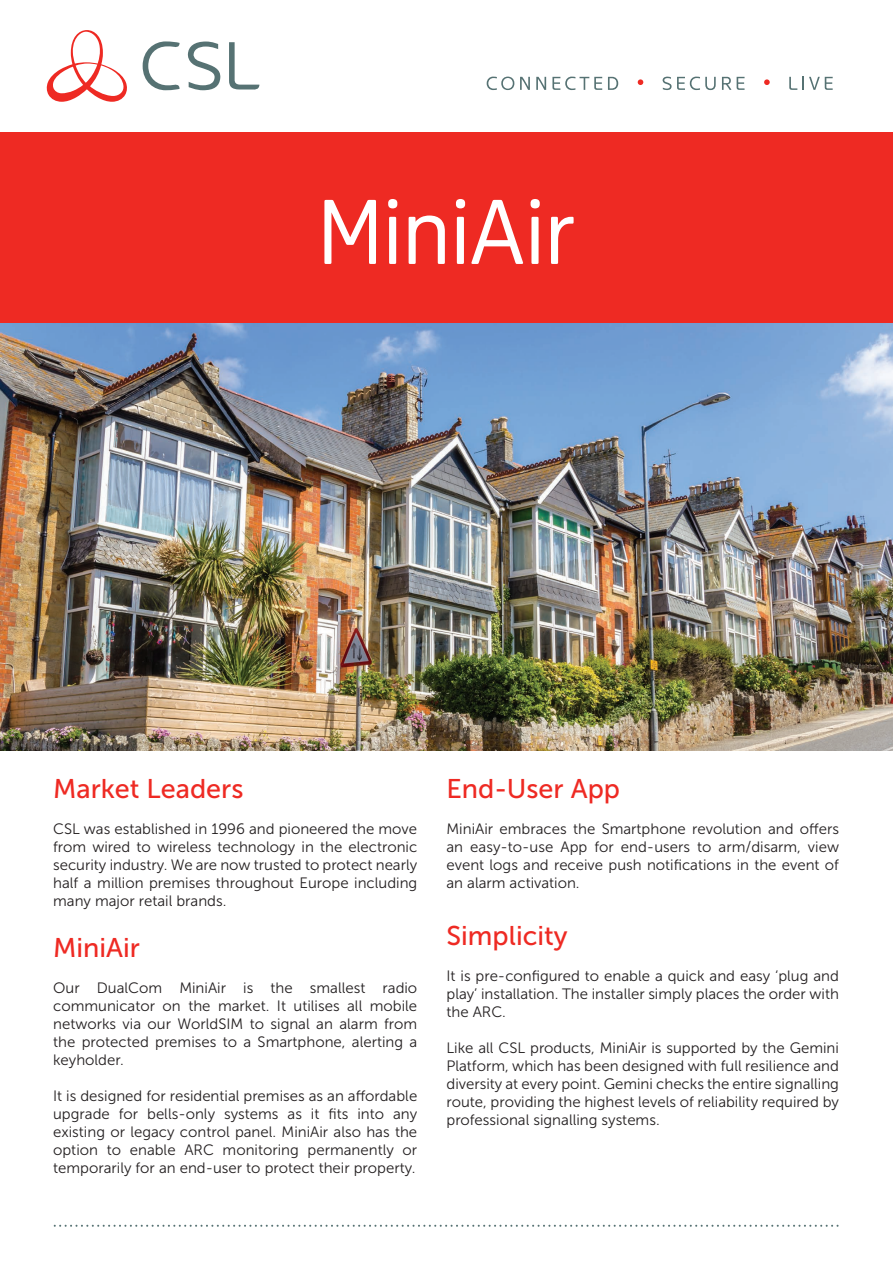
<style>
.page{position:relative;width:893px;height:1263px;background:#fff}
.page>*{position:absolute;margin:0;border:0;box-sizing:border-box;transform-origin:0 0}
.t1{font:90px "Oscine";color:#fff}
.t2{font:27px "Museo Sans 500";color:#ee2a23}
.t3{font:15px/18px "Museo Sans 300";color:#231f20;text-align:justify}
</style>
<div class="page">
<svg style="left:487px;top:77px;width:27px;height:13px"></svg>
<svg style="left:520px;top:77px;width:10px;height:13px"></svg>
<svg style="left:536px;top:77px;width:10px;height:13px"></svg>
<svg style="left:552px;top:77px;width:50px;height:13px"></svg>
<svg style="left:608px;top:77px;width:10px;height:13px"></svg>
<svg style="left:662px;top:77px;width:54px;height:13px"></svg>
<svg style="left:722px;top:77px;width:9px;height:13px"></svg>
<svg style="left:737px;top:77px;width:7px;height:13px"></svg>
<svg style="left:789px;top:77px;width:44px;height:13px"></svg>
<svg style="left:638px;top:79px;width:5px;height:6px"></svg>
<svg style="left:764px;top:79px;width:6px;height:6px"></svg>
<svg style="left:143px;top:41px;width:37px;height:49px"></svg>
<svg style="left:187px;top:42px;width:34px;height:48px"></svg>
<svg style="left:229px;top:42px;width:30px;height:48px"></svg>
<svg style="left:47px;top:30px;width:80px;height:72px"></svg>
<svg style="left:53px;top:1225px;width:786px;height:2px"></svg>
<div style="left:0;top:132px;width:893px;height:191px;background:#ee2a23"></div>
<img style="left:0;top:323px;width:893px;height:427px">
<h1 class="t1" style="left:318px;top:183px;width:259px">MiniAir</h1>
<h2 class="t2" style="left:53px;top:774px;width:192px">Market Leaders</h2>
<p class="t3" style="left:53px;top:820px;width:366px">CSL was established in 1996 and pioneered the move from wired to wireless technology in the electronic security industry. We are now trusted to protect nearly half a million premises throughout Europe including many major retail brands.</p>
<h2 class="t2" style="left:53px;top:933px;width:88px">MiniAir</h2>
<p class="t3" style="left:53px;top:979px;width:366px">Our DualCom MiniAir is the smallest radio communicator on the market. It utilises all mobile networks via our WorldSIM to signal an alarm from the protected premises to a Smartphone, alerting a keyholder.</p>
<p class="t3" style="left:53px;top:1087px;width:366px">It is designed for residential premises as an affordable upgrade for bells-only systems as it fits into any existing or legacy control panel. MiniAir also has the option to enable ARC monitoring permanently or temporarily for an end-user to protect their property.</p>
<h2 class="t2" style="left:446px;top:773px;width:175px">End-User App</h2>
<p class="t3" style="left:446px;top:819px;width:394px">MiniAir embraces the Smartphone revolution and offers an easy-to-use App for end-users to arm/disarm, view event logs and receive push notifications in the event of an alarm activation.</p>
<h2 class="t2" style="left:446px;top:920px;width:123px">Simplicity</h2>
<p class="t3" style="left:446px;top:966px;width:394px">It is pre-configured to enable a quick and easy ‘plug and play’ installation. The installer simply places the order with the ARC.</p>
<p class="t3" style="left:446px;top:1038px;width:394px">Like all CSL products, MiniAir is supported by the Gemini Platform, which has been designed with full resilience and diversity at every point. Gemini checks the entire signalling route, providing the highest levels of reliability required by professional signalling systems.</p>
</div>
